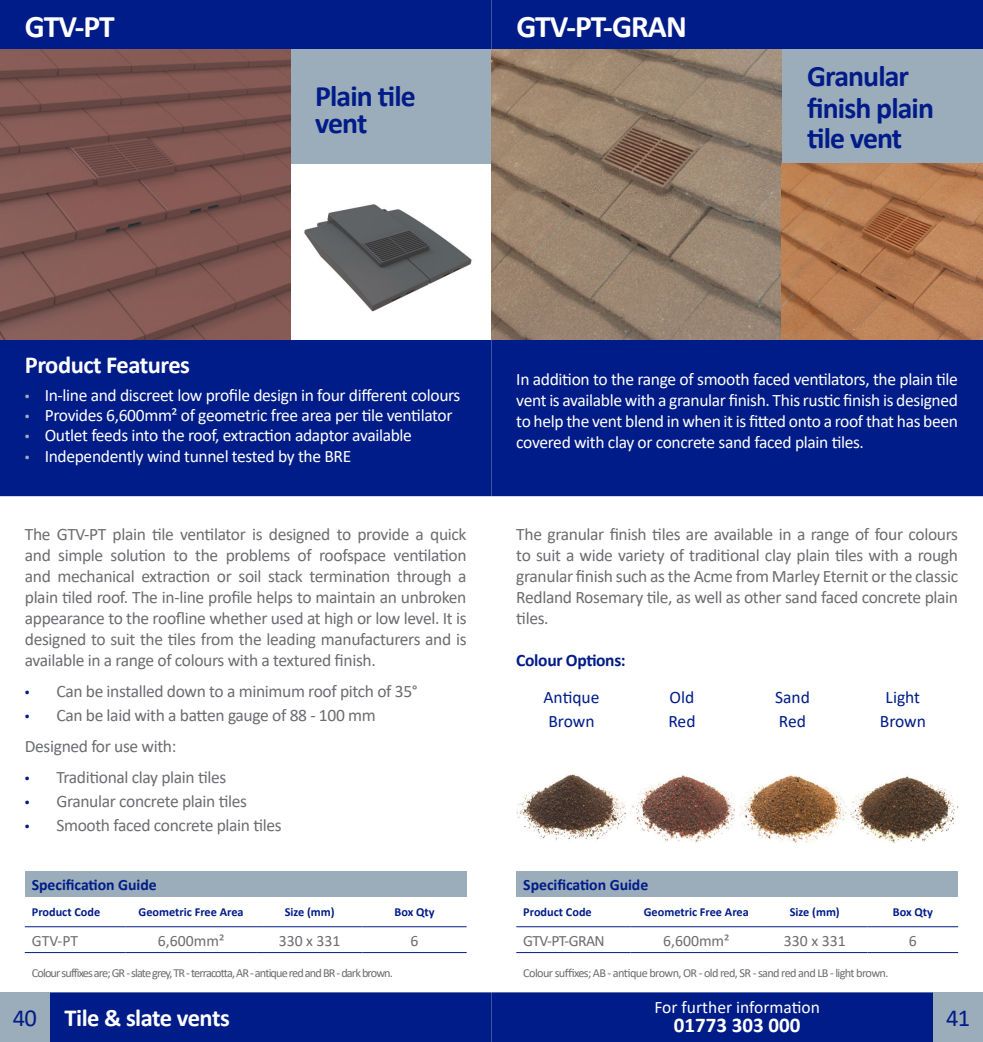
<style>
.page{position:relative;width:983px;height:1042px;background:#fff}
.page>*{position:absolute;margin:0;border:0;box-sizing:border-box;transform-origin:0 0}
.t1{font:700 31.5px "Calibri";letter-spacing:-.03em;color:#fff}
.t2{font:700 29.75px/30.6px "Calibri";letter-spacing:-.03em;color:#001c88}
.t3{font:700 24.5px "Calibri";letter-spacing:-.02em;color:#fff}
.t4{font:24.5px "Calibri";color:#001c88}
.t5{font:700 21px "Calibri";color:#fff}
.t6{font:17.5px/21px "Calibri";letter-spacing:-.02em;color:#6c6d70;text-align:justify}
.t7{font:17.5px/21px "Calibri";letter-spacing:-.02em;color:#fff;text-align:justify}
.t8{font:17.5px/24.5px "Calibri";color:#001c88}
.t9{font:17.5px "Calibri";color:#fff}
.t10{font:700 17.5px "Calibri";letter-spacing:-.02em;color:#001c88}
.t11{font:15.75px "Calibri";color:#6c6d70}
.t12{font:700 15.75px "Calibri";letter-spacing:-.005em;color:#001c88}
.t13{font:15.75px "Calibri";letter-spacing:-.04em;color:#6c6d70}
.t14{font:700 12.25px "Calibri";color:#001c88}
.t15{font:12.25px "Calibri";letter-spacing:-.07em;color:#6c6d70}
.t16{font:12.25px "Calibri";letter-spacing:-.05em;color:#6c6d70}
.s1{font-family:"Myriad Pro";color:#9bacbb}
.s2{font-family:"Myriad Pro";color:#001c88}
.s3{font-weight:400;color:#001c88}
</style>
<div class="page">
<div style="left:0;top:0;width:491px;height:496px;background:#001c88"></div>
<div style="left:491px;top:0;width:491px;height:496px;background:#001c88"></div>
<div style="left:0;top:107px;width:982px;height:233px;background:#fff"></div>
<div style="left:652px;top:50px;width:330px;height:114px;background:#9bacbb"></div>
<div style="left:283px;top:50px;width:208px;height:114px;background:#9bacbb"></div>
<div style="left:50px;top:992px;width:883px;height:50px;background:#001c88"></div>
<div style="left:0;top:992px;width:50px;height:50px;background:#9bacbb"></div>
<div style="left:933px;top:992px;width:49px;height:50px;background:#9bacbb"></div>
<img style="left:0;top:50px;width:290px;height:290px">
<img style="left:491px;top:50px;width:290px;height:290px">
<img style="left:781px;top:164px;width:201px;height:176px">
<div style="left:25px;top:871px;width:441px;height:26px;background:#9bacbb"></div>
<hr style="left:25px;top:926px;width:100px;height:1px;background:#001c88">
<hr style="left:125px;top:926px;width:132px;height:1px;background:#001c88">
<hr style="left:257px;top:926px;width:105px;height:1px;background:#001c88">
<hr style="left:362px;top:926px;width:104px;height:1px;background:#001c88">
<hr style="left:25px;top:952px;width:100px;height:1px;background:#001c88">
<hr style="left:125px;top:952px;width:132px;height:1px;background:#001c88">
<hr style="left:257px;top:952px;width:105px;height:1px;background:#001c88">
<hr style="left:362px;top:952px;width:104px;height:1px;background:#001c88">
<div style="left:516px;top:871px;width:441px;height:26px;background:#9bacbb"></div>
<hr style="left:516px;top:926px;width:114px;height:1px;background:#001c88">
<hr style="left:630px;top:926px;width:131px;height:1px;background:#001c88">
<hr style="left:761px;top:926px;width:106px;height:1px;background:#001c88">
<hr style="left:867px;top:926px;width:90px;height:1px;background:#001c88">
<hr style="left:516px;top:952px;width:114px;height:1px;background:#001c88">
<hr style="left:630px;top:952px;width:131px;height:1px;background:#001c88">
<hr style="left:761px;top:952px;width:106px;height:1px;background:#001c88">
<hr style="left:867px;top:952px;width:90px;height:1px;background:#001c88">
<img style="left:516px;top:774px;width:439px;height:69px">
<img style="left:304px;top:204px;width:168px;height:108px">
<h1 class="t1" style="left:25px;top:4px;width:92px">GTV-PT</h1>
<h1 class="t1" style="left:516px;top:4px;width:172px">GTV-PT-GRAN</h1>
<h2 class="t2" style="left:315px;top:83px;width:102px;line-height:26.2px">Plain tile vent</h2>
<h2 class="t2" style="left:807px;top:61px;width:128px">Granular finish plain tile vent</h2>
<h3 class="t3" style="left:25px;top:348px;width:167px">Product Features</h3>
<p class="t7" style="left:25px;top:384px;width:437px"><span class="s1">•</span> In-line and discreet low profile design in four different colours</p>
<p class="t7" style="left:25px;top:404px;width:429px"><span class="s1">•</span> Provides 6,600mm² of geometric free area per tile ventilator</p>
<p class="t7" style="left:25px;top:425px;width:388px"><span class="s1">•</span> Outlet feeds into the roof, extraction adaptor available</p>
<p class="t7" style="left:25px;top:445px;width:328px"><span class="s1">•</span> Independently wind tunnel tested by the BRE</p>
<p class="t6" style="left:25px;top:523px;width:443px">The GTV-PT plain tile ventilator is designed to provide a quick and simple solution to the problems of roofspace ventilation and mechanical extraction or soil stack termination through a plain tiled roof. The in-line profile helps to maintain an unbroken appearance to the roofline whether used at high or low level. It is designed to suit the tiles from the leading manufacturers and is available in a range of colours with a textured finish.</p>
<p class="t6" style="left:25px;top:680px;width:394px"><span class="s2">•</span> Can be installed down to a minimum roof pitch of 35°</p>
<p class="t6" style="left:25px;top:699px;width:352px;line-height:31px"><span class="s2">•</span> Can be laid with a batten gauge of 88 - 100 mm<br>Designed for use with:</p>
<p class="t6" style="left:25px;top:766px;width:203px"><span class="s2">•</span> Traditional clay plain tiles</p>
<p class="t6" style="left:25px;top:790px;width:223px"><span class="s2">•</span> Granular concrete plain tiles</p>
<p class="t6" style="left:25px;top:814px;width:258px"><span class="s2">•</span> Smooth faced concrete plain tiles</p>
<p class="t12" style="left:32px;top:873px;width:126px">Specification Guide</p>
<p class="t14" style="left:32px;top:904px;width:70px">Product Code</p>
<p class="t14" style="left:139px;top:904px;width:106px">Geometric Free Area</p>
<p class="t14" style="left:284px;top:904px;width:51px">Size (mm)</p>
<p class="t14" style="left:394px;top:904px;width:42px">Box Qty</p>
<p class="t11" style="left:32px;top:929px;width:48px">GTV-PT</p>
<p class="t11" style="left:158px;top:929px;width:68px">6,600mm²</p>
<p class="t11" style="left:279px;top:929px;width:63px">330 x 331</p>
<p class="t11" style="left:410px;top:929px;width:9px">6</p>
<p class="t15" style="left:32px;top:964px;width:362px">Colour suffixes are; GR - slate grey, TR - terracotta, AR - antique red and BR - dark brown.</p>
<h3 class="t3" style="left:13px;top:1001px;width:218px"><span class="s3">40</span> Tile &amp; slate vents</h3>
<p class="t7" style="left:516px;top:368px;width:443px">In addition to the range of smooth faced ventilators, the plain tile vent is available with a granular finish. This rustic finish is designed to help the vent blend in when it is fitted onto a roof that has been covered with clay or concrete sand faced plain tiles.</p>
<p class="t6" style="left:516px;top:523px;width:443px">The granular finish tiles are available in a range of four colours to suit a wide variety of traditional clay plain tiles with a rough granular finish such as the Acme from Marley Eternit or the classic Redland Rosemary tile, as well as other sand faced concrete plain tiles.</p>
<p class="t10" style="left:516px;top:647px;width:111px">Colour Options:</p>
<p class="t8" style="left:543px;top:684px;width:57px">Antique<br>Brown</p>
<p class="t8" style="left:668px;top:684px;width:29px">Old<br>Red</p>
<p class="t8" style="left:774px;top:684px;width:36px">Sand<br>Red</p>
<p class="t8" style="left:879px;top:684px;width:48px;text-align:center">Light<br>Brown</p>
<p class="t12" style="left:523px;top:873px;width:126px">Specification Guide</p>
<p class="t14" style="left:523px;top:904px;width:70px">Product Code</p>
<p class="t14" style="left:643px;top:904px;width:106px">Geometric Free Area</p>
<p class="t14" style="left:789px;top:904px;width:51px">Size (mm)</p>
<p class="t14" style="left:892px;top:904px;width:42px">Box Qty</p>
<p class="t13" style="left:523px;top:929px;width:83px">GTV-PT-GRAN</p>
<p class="t11" style="left:663px;top:929px;width:68px">6,600mm²</p>
<p class="t11" style="left:783px;top:929px;width:63px">330 x 331</p>
<p class="t11" style="left:908px;top:929px;width:9px">6</p>
<p class="t16" style="left:523px;top:964px;width:366px">Colour suffixes; AB - antique brown, OR - old red, SR - sand red and LB - light brown.</p>
<p class="t9" style="left:654px;top:995px;width:167px">For further information</p>
<p class="t5" style="left:673px;top:1010px;width:128px">01773 303 000</p>
<h3 class="t4" style="left:945px;top:1001px;width:26px">41</h3>
</div>
